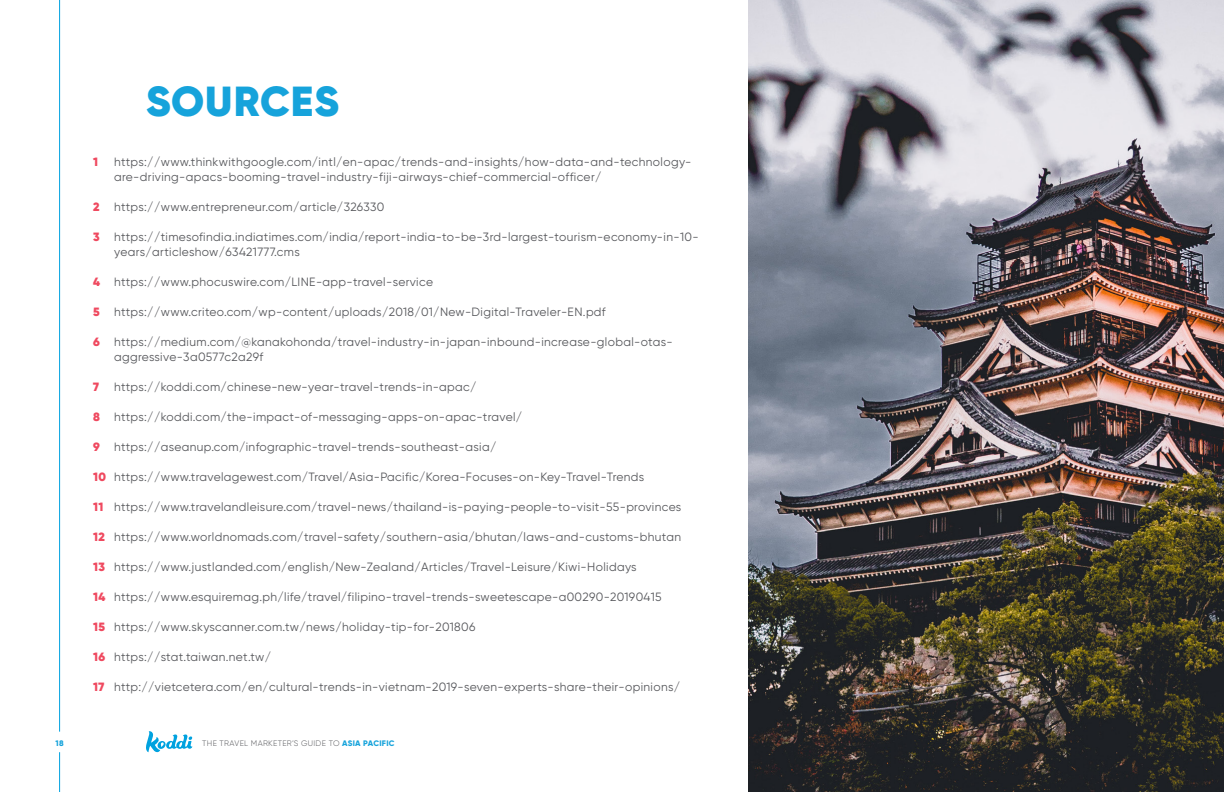
<style>
.page{position:relative;width:1224px;height:792px;background:#fff}
.page>*{position:absolute;margin:0;border:0;box-sizing:border-box;transform-origin:0 0}
.t1{font:900 42px "Gilroy";letter-spacing:.015em;color:#16a3db}
.t2{font:12px/15px "Gilroy";letter-spacing:.03em;color:#56575b}
.t3{font:900 12px "Gilroy";color:#ef495f}
.t4{font:300 8px "Gilroy";letter-spacing:.04em;color:#56575b}
.t5{font:800 8px "Gilroy";color:#16a3db}
.s1{font-weight:900;color:#ef495f}
.s2{font-weight:800;color:#16a3db}
</style>
<div class="page">
<svg style="left:146px;top:731px;width:46px;height:21px"></svg>
<hr style="left:59px;top:0;width:1px;height:732px;background:#00a2df">
<hr style="left:59px;top:752px;width:1px;height:40px;background:#00a2df">
<img style="left:748px;top:0;width:476px;height:792px">
<h1 class="t1" style="left:146px;top:75px;width:194px">SOURCES</h1>
<p class="t3" style="left:93px;top:154px;width:6px">1</p>
<p class="t2" style="left:114px;top:154px;width:579px">https://www.thinkwithgoogle.com/intl/en-apac/trends-and-insights/how-data-and-technology&shy;are-driving-apacs-booming-travel-industry-fiji-airways-chief-commercial-officer/</p>
<p class="t2" style="left:93px;top:199px;width:293px"><span class="s1">2</span> https://www.entrepreneur.com/article/326330</p>
<p class="t2" style="left:114px;top:229px;width:586px;text-indent:-21px"><span class="s1">3</span> https://timesofindia.indiatimes.com/india/report-india-to-be-3rd-largest-tourism-economy-in-10- years/articleshow/63421777.cms</p>
<p class="t2" style="left:93px;top:274px;width:341px"><span class="s1">4</span> https://www.phocuswire.com/LINE-app-travel-service</p>
<p class="t2" style="left:93px;top:304px;width:514px"><span class="s1">5</span> https://www.criteo.com/wp-content/uploads/2018/01/New-Digital-Traveler-EN.pdf</p>
<p class="t2" style="left:114px;top:334px;width:560px;text-indent:-21px"><span class="s1">6</span> https://medium.com/@kanakohonda/travel-industry-in-japan-inbound-increase-global-otas&shy;aggressive-3a0577c2a29f</p>
<p class="t3" style="left:93px;top:379px;width:7px">7</p>
<p class="t2" style="left:114px;top:379px;width:364px">https://koddi.com/chinese-new-year-travel-trends-in-apac/</p>
<p class="t2" style="left:93px;top:409px;width:431px"><span class="s1">8</span> https://koddi.com/the-impact-of-messaging-apps-on-apac-travel/</p>
<p class="t2" style="left:93px;top:439px;width:405px"><span class="s1">9</span> https://aseanup.com/infographic-travel-trends-southeast-asia/</p>
<p class="t2" style="left:93px;top:469px;width:553px"><span class="s1">10</span> https://www.travelagewest.com/Travel/Asia-Pacific/Korea-Focuses-on-Key-Travel-Trends</p>
<p class="t2" style="left:93px;top:499px;width:590px"><span class="s1">11</span> https://www.travelandleisure.com/travel-news/thailand-is-paying-people-to-visit-55-provinces</p>
<p class="t2" style="left:93px;top:529px;width:589px"><span class="s1">12</span> https://www.worldnomads.com/travel-safety/southern-asia/bhutan/laws-and-customs-bhutan</p>
<p class="t2" style="left:93px;top:559px;width:545px"><span class="s1">13</span> https://www.justlanded.com/english/New-Zealand/Articles/Travel-Leisure/Kiwi-Holidays</p>
<p class="t2" style="left:93px;top:589px;width:570px"><span class="s1">14</span> https://www.esquiremag.ph/life/travel/filipino-travel-trends-sweetescape-a00290-20190415</p>
<p class="t2" style="left:93px;top:619px;width:384px"><span class="s1">15</span> https://www.skyscanner.com.tw/news/holiday-tip-for-201806</p>
<p class="t2" style="left:93px;top:649px;width:180px"><span class="s1">16</span> https://stat.taiwan.net.tw/</p>
<p class="t2" style="left:93px;top:679px;width:589px"><span class="s1">17</span> http://vietcetera.com/en/cultural-trends-in-vietnam-2019-seven-experts-share-their-opinions/</p>
<p class="t5" style="left:56px;top:738px;width:10px">18</p>
<p class="t4" style="left:202px;top:738px;width:194px">THE TRAVEL MARKETER’S GUIDE TO <span class="s2">ASIA PACIFIC</span></p>
</div>
